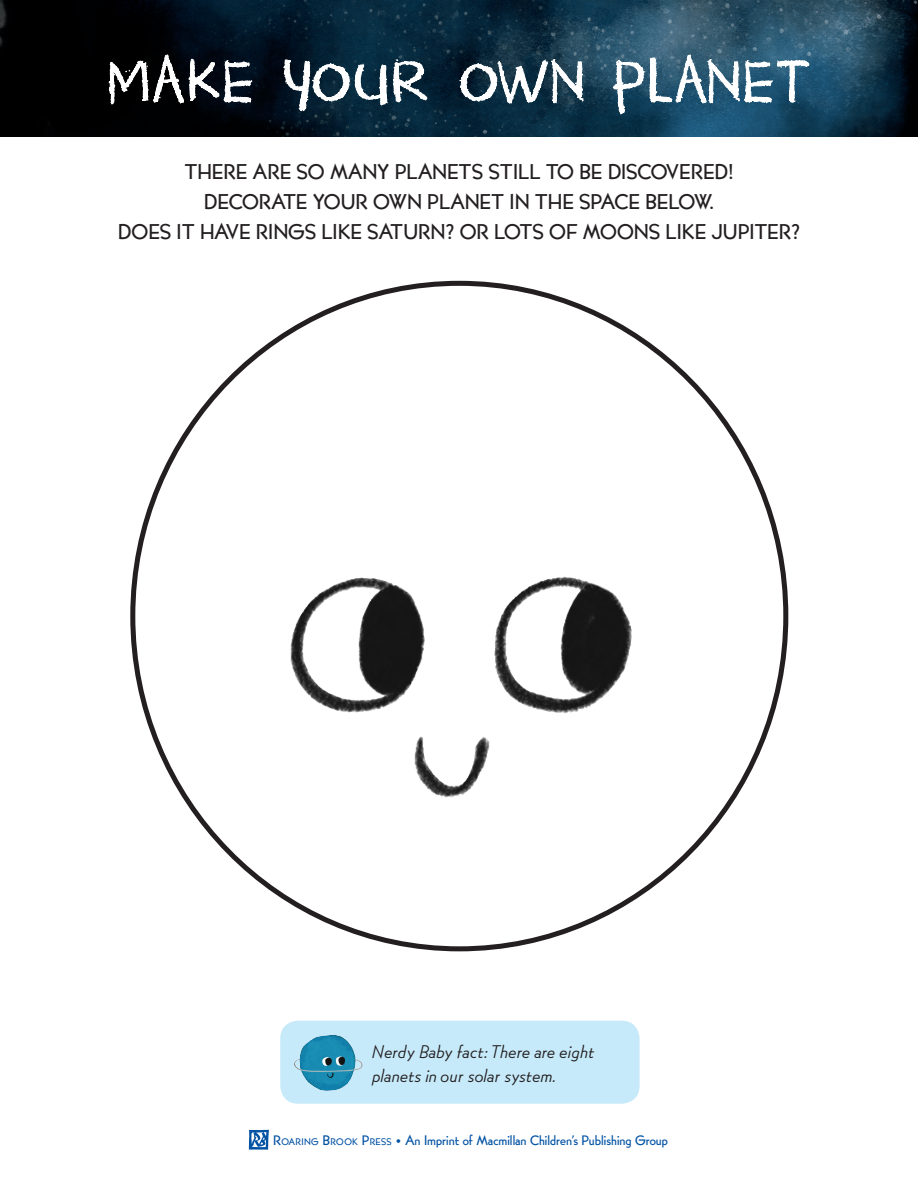
<style>
.page{position:relative;width:918px;height:1188px;background:#fff}
.page>*{position:absolute;margin:0;border:0;box-sizing:border-box;transform-origin:0 0}
.t1{font:67.5px "Crayon Crumble";letter-spacing:.02em;color:#fff}
.t2{font:500 21px/30px "Bernhard Gothic SG";color:#231f20;text-align:center}
.t3{font:italic 18px/24px "Bernhard Gothic SG";letter-spacing:-.035em;color:#231f20}
.t4{font:500 13.5px "Bernhard Gothic SG";letter-spacing:-.01em;color:#0353a5}
.s1{font-style:inherit}
.s2{font-size:9.45px}
</style>
<div class="page">
<img style="left:0;top:0;width:918px;height:136px">
<svg style="left:109px;top:54px;width:146px;height:50px;background:#3a3d42"></svg>
<svg style="left:284px;top:60px;width:143px;height:51px;background:#3b5362"></svg>
<svg style="left:460px;top:59px;width:123px;height:44px"></svg>
<svg style="left:613px;top:54px;width:196px;height:60px;background:#4b738a"></svg>
<div style="left:280px;top:1021px;width:360px;height:83px;background:#c6eafa;border-radius:18px"></div>
<svg style="left:249px;top:1130px;width:20px;height:20px"></svg>
<img style="left:294px;top:1035px;width:69px;height:56px">
<img style="left:290px;top:576px;width:342px;height:222px">
<h1 class="t1" style="left:107px;top:41px;width:706px">MAKE YOUR OWN PLANET</h1>
<p class="t2" style="left:118px;top:156px;width:684px">THERE ARE SO MANY PLANETS STILL TO BE DISCOVERED!<br>DECORATE YOUR OWN PLANET IN THE SPACE BELOW.<br>DOES IT HAVE RINGS LIKE SATURN? OR LOTS OF MOONS LIKE JUPITER?</p>
<p class="t3" style="left:371px;top:1040px;width:224px">Nerdy Baby fact: There are eight planets in our solar system.</p>
<p class="t4" style="left:273px;top:1131px;width:396px"><span class="s1">R</span><span class="s2">OARING</span> <span class="s1">B</span><span class="s2">ROOK</span> <span class="s1">P</span><span class="s2">RESS</span> • An Imprint of Macmillan Children’s Publishing Group</p>
</div>
